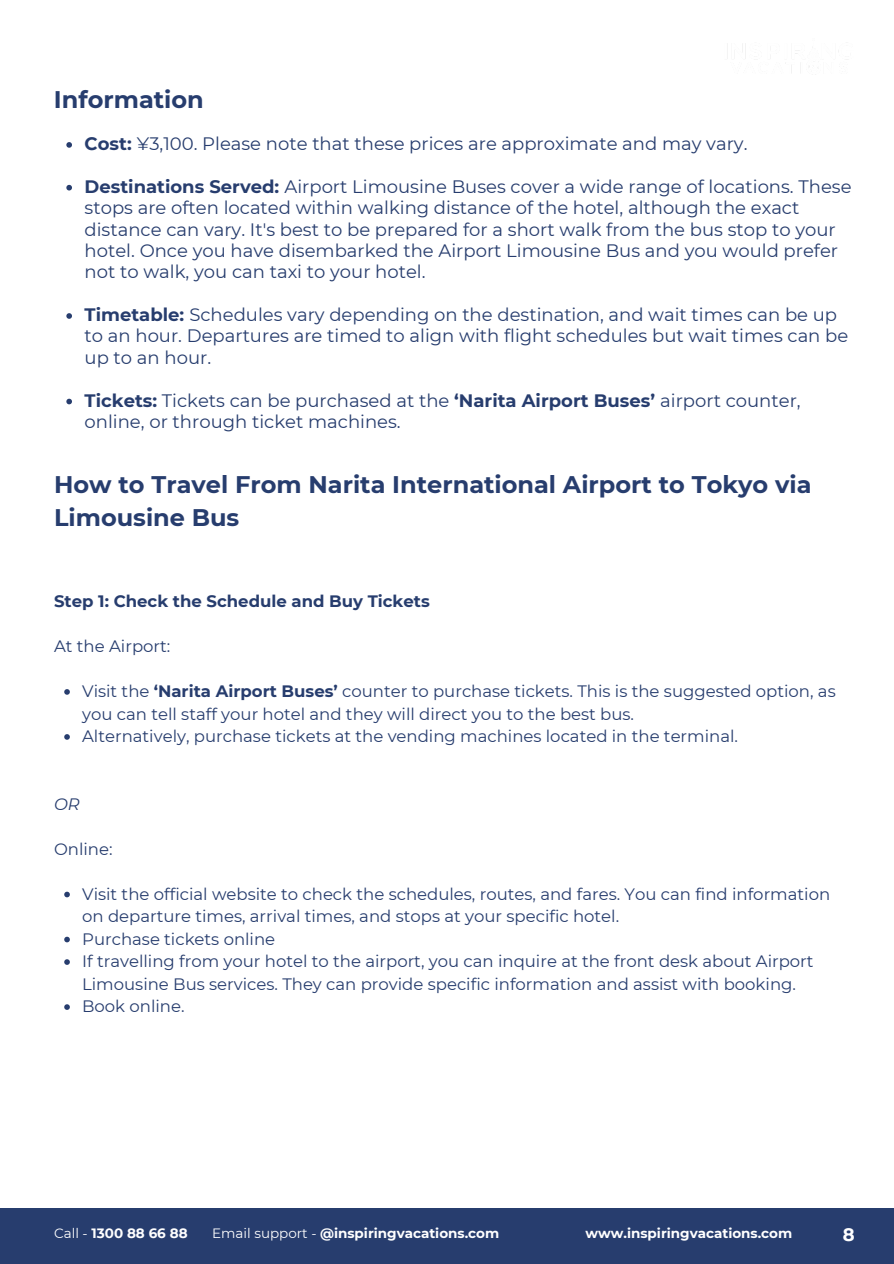
<style>
.page{position:relative;width:894px;height:1264px;background:#fff}
.page>*{position:absolute;margin:0;border:0;box-sizing:border-box;transform-origin:0 0}
.t1{font:700 24px/32.7px "Montserrat";color:#273d6e}
.t2{font:18px/21.3px "Montserrat";color:#273d6e}
.t3{font:700 18px "Montserrat";color:#fff}
.t4{font:16.5px/22.5px "Montserrat";color:#273d6e}
.t5{font:700 16.5px "Montserrat";color:#273d6e}
.t6{font:italic 16.5px "Montserrat";color:#273d6e}
.t7{font:700 13.5px "Montserrat";color:#fff}
.s1{font-weight:700}
.s2{font-weight:400}
</style>
<div class="page">
<div style="left:0;top:1208px;width:893px;height:55px;background:#273d6e"></div>
<img style="left:727px;top:43px;width:121px;height:30px">
<svg style="left:66px;top:142px;width:6px;height:6px"></svg>
<svg style="left:66px;top:185px;width:6px;height:5px"></svg>
<svg style="left:66px;top:313px;width:6px;height:6px"></svg>
<svg style="left:66px;top:399px;width:6px;height:5px"></svg>
<svg style="left:64px;top:689px;width:6px;height:5px"></svg>
<svg style="left:64px;top:734px;width:6px;height:5px"></svg>
<svg style="left:64px;top:891px;width:6px;height:6px"></svg>
<svg style="left:64px;top:936px;width:6px;height:6px"></svg>
<svg style="left:64px;top:959px;width:6px;height:5px"></svg>
<svg style="left:64px;top:1004px;width:6px;height:5px"></svg>
<h1 class="t1" style="left:54px;top:83px;width:151px">Information</h1>
<p class="t2" style="left:85px;top:133px;width:664px"><span class="s1">Cost:</span> ¥3,100. Please note that these prices are approximate and may vary.</p>
<p class="t2" style="left:85px;top:176px;width:768px"><span class="s1">Destinations Served:</span> Airport Limousine Buses cover a wide range of locations. These stops are often located within walking distance of the hotel, although the exact distance can vary. It's best to be prepared for a short walk from the bus stop to your hotel. Once you have disembarked the Airport Limousine Bus and you would prefer not to walk, you can taxi to your hotel.</p>
<p class="t2" style="left:85px;top:304px;width:765px"><span class="s1">Timetable:</span> Schedules vary depending on the destination, and wait times can be up to an hour. Departures are timed to align with flight schedules but wait times can be up to an hour.</p>
<p class="t2" style="left:85px;top:389px;width:717px"><span class="s1">Tickets:</span> Tickets can be purchased at the <span class="s1">‘Narita Airport Buses’</span> airport counter, online, or through ticket machines.</p>
<h4 class="t1" style="left:54px;top:468px;width:758px">How to Travel From Narita International Airport to Tokyo via<br>Limousine Bus</h4>
<p class="t5" style="left:54px;top:591px;width:377px">Step 1: Check the Schedule and Buy Tickets</p>
<p class="t4" style="left:54px;top:634px;width:118px">At the Airport:</p>
<h2 class="t4" style="left:82px;top:679px;width:755px">Visit the <span class="s1">‘Narita Airport Buses’</span> counter to purchase tickets. This is the suggested option, as you can tell staff your hotel and they will direct you to the best bus.</h2>
<h4 class="t4" style="left:82px;top:724px;width:657px">Alternatively, purchase tickets at the vending machines located in the terminal.</h4>
<p class="t6" style="left:54px;top:793px;width:27px">OR</p>
<p class="t4" style="left:54px;top:837px;width:60px">Online:</p>
<p class="t4" style="left:82px;top:882px;width:749px">Visit the official website to check the schedules, routes, and fares. You can find information on departure times, arrival times, and stops at your specific hotel.</p>
<p class="t4" style="left:82px;top:927px;width:194px">Purchase tickets online</p>
<p class="t4" style="left:82px;top:949px;width:732px">If travelling from your hotel to the airport, you can inquire at the front desk about Airport<br>Limousine Bus services. They can provide specific information and assist with booking.</p>
<p class="t4" style="left:82px;top:994px;width:104px">Book online.</p>
<p class="t7" style="left:54px;top:1224px;width:135px"><span class="s2">Call -</span> 1300 88 66 88</p>
<h1 class="t7" style="left:212px;top:1224px;width:288px"><span class="s2">Email support -</span> @inspiringvacations.com</h1>
<h3 class="t7" style="left:585px;top:1224px;width:208px">www.inspiringvacations.com</h3>
<p class="t3" style="left:842px;top:1223px;width:13px">8</p>
</div>
